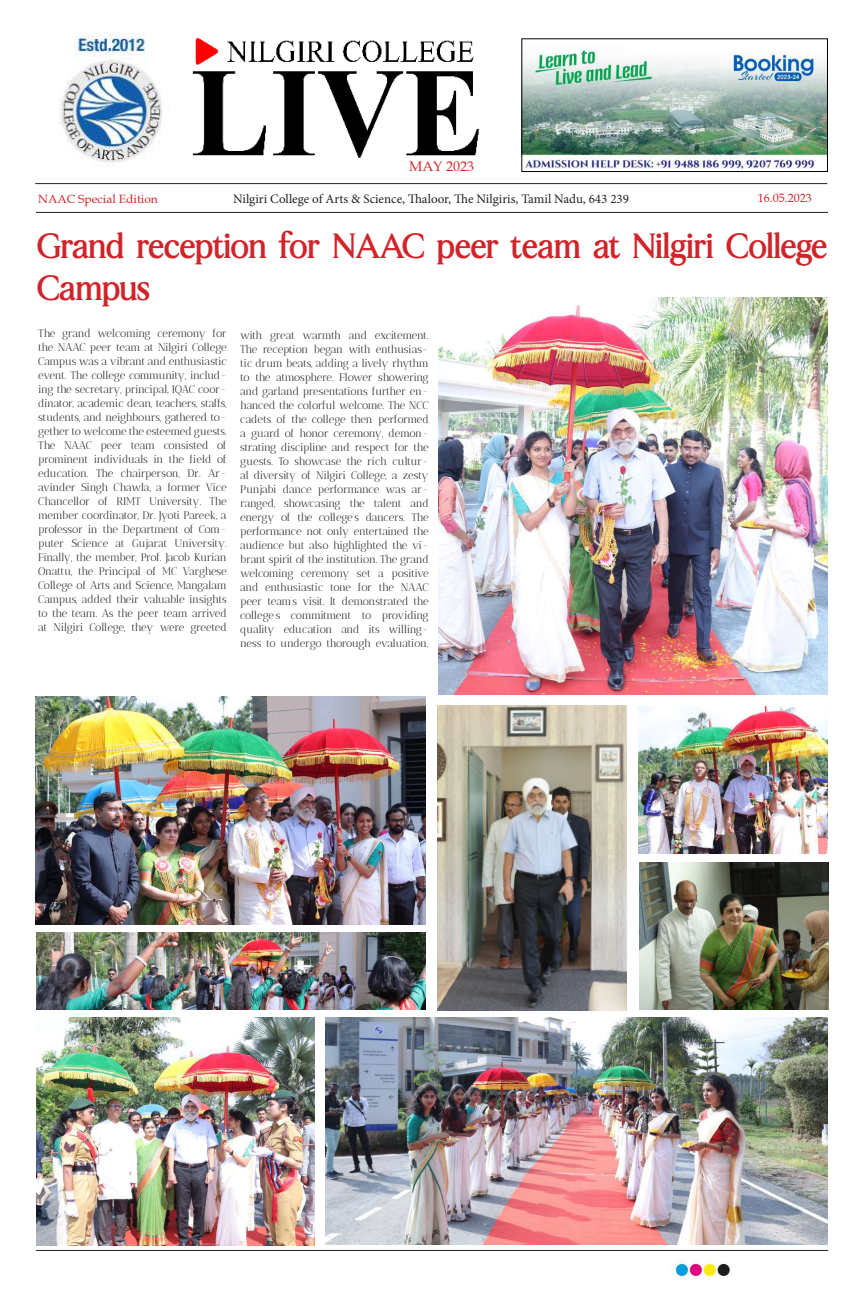
<style>
.page{position:relative;width:864px;height:1296px;background:#fff}
.page>*{position:absolute;margin:0;border:0;box-sizing:border-box;transform-origin:0 0}
.t1{font:35px/42px "MADE Avenue PERSONALUSE";color:#d1232a}
.t2{font:14px "Book Antiqua";color:#d1232a}
.t3{font:13px "Minion Pro";color:#231f20}
.t4{font:12px "Book Antiqua";color:#d1232a}
.t5{font:11px/14px "Antic Didone";letter-spacing:-.04em;color:#231f20;text-align:justify}
</style>
<div class="page">
<img style="left:192px;top:38px;width:288px;height:120px">
<hr style="left:36px;top:212px;width:792px;height:1px;background:#231f20">
<hr style="left:35px;top:183px;width:792px;height:1px;background:#231f20">
<img style="left:60px;top:33px;width:102px;height:133px">
<img style="left:524px;top:46px;width:302px;height:124px">
<div style="left:522px;top:39px;width:306px;height:133px;border:1px solid #000"></div>
<img style="left:672px;top:1260px;width:58px;height:20px">
<hr style="left:36px;top:1250px;width:792px;height:1px;background:#231f20">
<img style="left:36px;top:696px;width:390px;height:229px">
<img style="left:438px;top:298px;width:390px;height:396px">
<img style="left:326px;top:1018px;width:502px;height:226px">
<img style="left:37px;top:1017px;width:278px;height:229px">
<img style="left:438px;top:706px;width:189px;height:305px">
<img style="left:639px;top:706px;width:189px;height:148px">
<img style="left:639px;top:862px;width:189px;height:147px">
<img style="left:37px;top:933px;width:389px;height:76px">
<p class="t2" style="left:409px;top:157px;width:66px">MAY 2023</p>
<p class="t3" style="left:233px;top:190px;width:398px">Nilgiri College of Arts &amp; Science, Thaloor, The Nilgiris, Tamil Nadu, 643 239</p>
<p class="t4" style="left:38px;top:191px;width:121px">NAAC Special Edition</p>
<p class="t4" style="left:758px;top:191px;width:55px">16.05.2023</p>
<h1 class="t1" style="left:38px;top:226px;width:791px">Grand reception for NAAC peer team at Nilgiri College<br>Campus</h1>
<p class="t5" style="left:38px;top:327px;width:190px">The grand welcoming ceremony for the NAAC peer team at Nilgiri College Campus was a vibrant and enthusiastic event. The college community, includ&shy;ing the secretary, principal, IQAC coor&shy;dinator, academic dean, teachers, staffs, students, and neighbours, gathered to&shy;gether to welcome the esteemed guests.<br>The NAAC peer team consisted of prominent individuals in the field of education. The chairperson, Dr. Ar&shy;avinder Singh Chawla, a former Vice Chancellor of RIMT University. The member coordinator, Dr. Jyoti Pareek, a professor in the Department of Com&shy;puter Science at Gujarat University.<br>Finally, the member, Prof. Jacob Kurian Onattu, the Principal of MC Varghese College of Arts and Science, Mangalam Campus, added their valuable insights to the team. As the peer team arrived at Nilgiri College, they were greeted</p>
<p class="t5" style="left:240px;top:329px;width:190px">with great warmth and excitement.<br>The reception began with enthusias&shy;tic drum beats, adding a lively rhythm to the atmosphere. Flower showering and garland presentations further en&shy;hanced the colorful welcome. The NCC cadets of the college then performed a guard of honor ceremony, demon&shy;strating discipline and respect for the guests. To showcase the rich cultur&shy;al diversity of Nilgiri College, a zesty Punjabi dance performance was ar&shy;ranged, showcasing the talent and energy of the college’s dancers. The performance not only entertained the audience but also highlighted the vi&shy;brant spirit of the institution. The grand welcoming ceremony set a positive and enthusiastic tone for the NAAC peer team’s visit. It demonstrated the college’s commitment to providing quality education and its willing&shy;ness to undergo thorough evaluation.</p>
</div>
